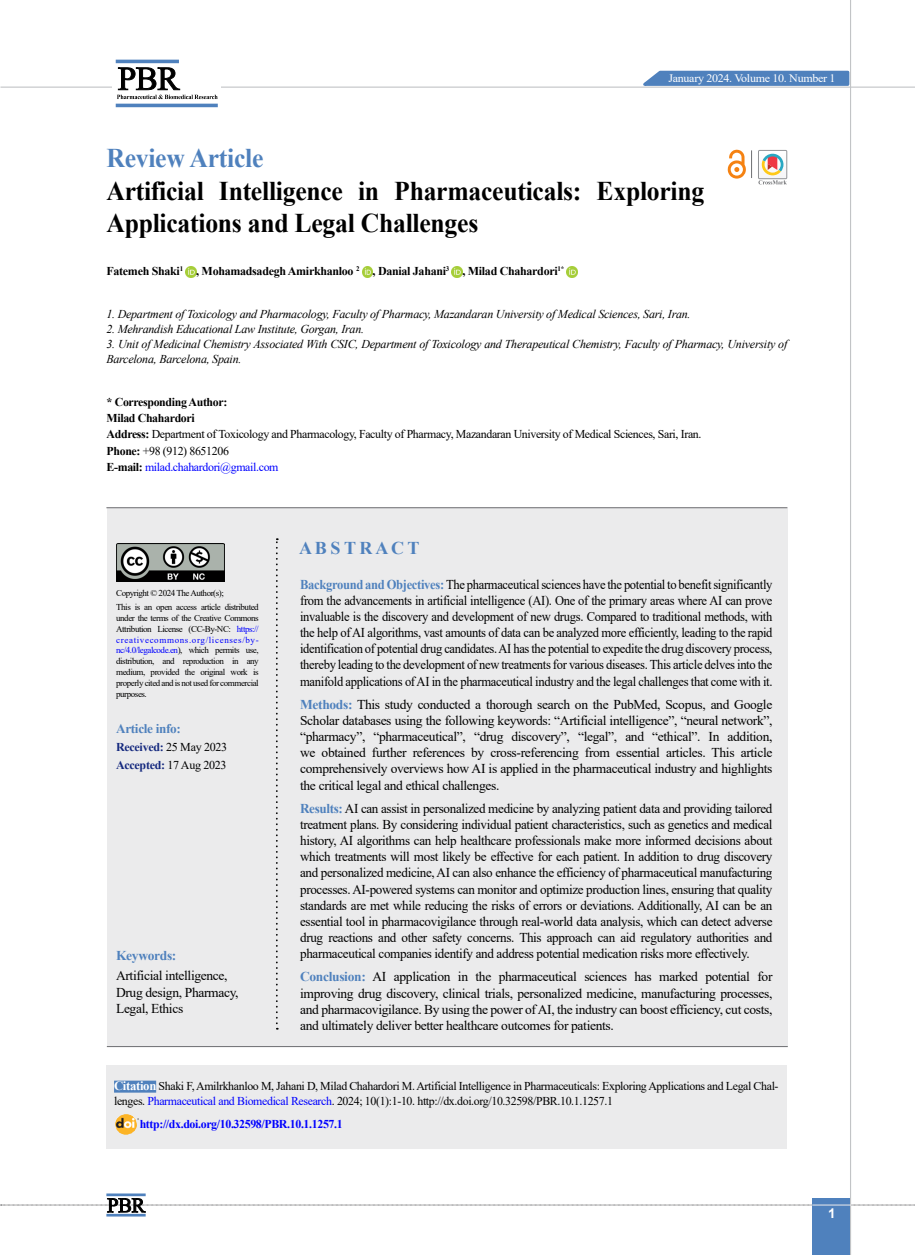
<style>
.page{position:relative;width:915px;height:1255px;background:#fff}
.page>*{position:absolute;margin:0;border:0;box-sizing:border-box;transform-origin:0 0}
.t1{font:700 27px/32.4px "Times New Roman";letter-spacing:-.01em;color:#000;scale:.95 1}
.t2{font:700 27px "Times New Roman";letter-spacing:-.01em;color:#4f81bd;scale:.95 1}
.t3{font:700 18px "Times New Roman";color:#4f81bd}
.t4{font:13.5px/16px "Times New Roman";letter-spacing:-.025em;color:#000;text-align:justify}
.t5{font:13.5px/16px "Times New Roman";letter-spacing:-.025em;color:#000;text-align:justify;scale:.93 1}
.t6{font:700 13.5px "Times New Roman";letter-spacing:-.025em;color:#4f81bd}
.t7{font:700 13.5px "Arial";color:#fff}
.t8{font:700 13.2px "Times New Roman";letter-spacing:-.025em;color:#4f81bd}
.t9{font:12px/16.2px "Times New Roman";letter-spacing:-.03em;color:#000}
.t10{font:italic 12px/15px "Times New Roman";letter-spacing:-.02em;color:#000}
.t11{font:700 12px "Times New Roman";letter-spacing:-.025em;color:#000}
.t12{font:700 12px "Times New Roman";letter-spacing:-.03em;color:#00f}
.t13{font:700 12px/18.3px "Times New Roman";letter-spacing:-.025em;color:#14287e}
.t14{font:11.4px "Times New Roman";letter-spacing:-.025em;color:#fff;scale:1.05 1}
.t15{font:9px/10.8px "Times New Roman";letter-spacing:-.05em;color:#000}
.s1{font-weight:700}
.s2{color:#00f}
.s3{font-weight:400;color:#000}
.s4{font-weight:700;color:#4f81bd}
.s5{font-weight:700;font-size:12.75px;color:#fff}
</style>
<div class="page">
<hr style="left:0;top:87px;width:914px;height:1px;background:#c2c4c6">
<div style="left:812px;top:1198px;width:38px;height:56px;background:#4f81bd"></div>
<hr style="left:849px;top:0;width:1px;height:1254px;background:#c2c4c6">
<svg style="left:635px;top:69px;width:215px;height:18px;background:#749bca"></svg>
<svg style="left:1px;top:1197px;width:914px;height:15px"></svg>
<hr style="left:106px;top:1193px;width:40px;height:3px;background:#4f81bd">
<hr style="left:106px;top:1213px;width:40px;height:3px;background:#4f81bd">
<div style="left:112px;top:56px;width:108px;height:49px;background:linear-gradient(to right,#fff,#fff)"></div>
<hr style="left:116px;top:60px;width:63px;height:3px;background:#4f81bd">
<hr style="left:116px;top:104px;width:102px;height:3px;background:#4f81bd">
<svg style="left:117px;top:67px;width:100px;height:32px"></svg>
<div style="left:107px;top:507px;width:680px;height:539px;background:#ebebec"></div>
<svg style="left:186px;top:266px;width:10px;height:11px"></svg>
<svg style="left:362px;top:266px;width:11px;height:11px"></svg>
<svg style="left:451px;top:266px;width:11px;height:11px"></svg>
<svg style="left:566px;top:266px;width:11px;height:11px"></svg>
<svg style="left:276px;top:538px;width:2px;height:491px"></svg>
<hr style="left:106px;top:507px;width:681px;height:1px;background:#6d6e71">
<hr style="left:107px;top:1046px;width:680px;height:1px;background:#6d6e71">
<img style="left:116px;top:544px;width:108px;height:37px">
<div style="left:106px;top:1065px;width:680px;height:83px;background:#ebebec"></div>
<div style="left:114px;top:1080px;width:42px;height:12px;background:#4f81bd"></div>
<img style="left:115px;top:1114px;width:24px;height:20px">
<svg style="left:751px;top:150px;width:35px;height:34px"></svg>
<svg style="left:727px;top:150px;width:18px;height:28px"></svg>
<p class="t14" style="left:668px;top:70px;width:160px">January 2024. Volume 10. Number 1</p>
<h1 class="t2" style="left:106px;top:139px;width:167px">Review Article</h1>
<h1 class="t1" style="left:106px;top:173px;width:630px">Artificial Intelligence in Pharmaceuticals: Exploring<br>Applications and Legal Challenges</h1>
<p class="t11" style="left:106px;top:262px;width:459px">Fatemeh Shaki<sup>1</sup> , Mohamadsadegh Amirkhanloo <sup>2</sup> , Danial Jahani<sup>3</sup> , Milad Chahardori<sup>1*</sup></p>
<p class="t10" style="left:106px;top:306px;width:585px">1. Department of Toxicology and Pharmacology, Faculty of Pharmacy, Mazandaran University of Medical Sciences, Sari, Iran.</p>
<p class="t10" style="left:106px;top:321px;width:259px">2. Mehrandish Educational Law Institute, Gorgan, Iran.</p>
<p class="t10" style="left:106px;top:336px;width:682px">3. Unit of Medicinal Chemistry Associated With CSIC, Department of Toxicology and Therapeutical Chemistry, Faculty of Pharmacy, University of<br>Barcelona, Barcelona, Spain.</p>
<p class="t9" style="left:107px;top:393px;width:596px"><span class="s1">* Corresponding Author:<br>Milad Chahardori<br>Address:</span> Department of Toxicology and Pharmacology, Faculty of Pharmacy, Mazandaran University of Medical Sciences, Sari, Iran.<br><span class="s1">Phone:</span> +98 (912) 8651206<br><span class="s1">E-mail:</span> <span class="s2">milad.chahardori@gmail.com</span></p>
<p class="t15" style="left:116px;top:585px;width:144px;line-height:14.7px">Copyright © 2024 The Author(s);<br>This is an open access article distributed</p>
<p class="t15" style="left:116px;top:612px;width:144px;text-align:justify">under the terms of the Creative Commons Attribution License (CC-By-NC: <span class="s2">https:// creativecommons.org/licenses/by&shy;nc/4.0/legalcode.en</span>), which permits use, distribution, and reproduction in any medium, provided the original work is properly cited and is not used for commercial purposes.</p>
<p class="t8" style="left:116px;top:718px;width:66px">Article info:</p>
<p class="t13" style="left:116px;top:737px;width:112px">Received: <span class="s3">25 May 2023<br></span>Accepted: <span class="s3">17 Aug 2023</span></p>
<p class="t6" style="left:116px;top:945px;width:62px">Keywords:</p>
<p class="t4" style="left:116px;top:966px;width:124px;line-height:16.5px;text-align:left">Artificial intelligence,<br>Drug design, Pharmacy,<br>Legal, Ethics</p>
<h2 class="t3" style="left:299px;top:535px;width:122px">A B S T R A C T</h2>
<p class="t5" style="left:300px;top:576px;width:509px"><span class="s4">Background and Objectives:</span> The pharmaceutical sciences have the potential to benefit significantly from the advancements in artificial intelligence (AI). One of the primary areas where AI can prove invaluable is the discovery and development of new drugs. Compared to traditional methods, with the help of AI algorithms, vast amounts of data can be analyzed more efficiently, leading to the rapid identification of potential drug candidates. AI has the potential to expedite the drug discovery process, thereby leading to the development of new treatments for various diseases. This article delves into the manifold applications of AI in the pharmaceutical industry and the legal challenges that come with it.</p>
<p class="t4" style="left:300px;top:696px;width:473px"><span class="s4">Methods:</span> This study conducted a thorough search on the PubMed, Scopus, and Google Scholar databases using the following keywords: “Artificial intelligence”, “neural network”, “pharmacy”, “pharmaceutical”, “drug discovery”, “legal”, and “ethical”. In addition, we obtained further references by cross-referencing from essential articles. This article comprehensively overviews how AI is applied in the pharmaceutical industry and highlights the critical legal and ethical challenges.</p>
<p class="t4" style="left:300px;top:800px;width:473px"><span class="s4">Results:</span> AI can assist in personalized medicine by analyzing patient data and providing tailored treatment plans. By considering individual patient characteristics, such as genetics and medical history, AI algorithms can help healthcare professionals make more informed decisions about which treatments will most likely be effective for each patient. In addition to drug discovery and personalized medicine, AI can also enhance the efficiency of pharmaceutical manufacturing processes. AI-powered systems can monitor and optimize production lines, ensuring that quality standards are met while reducing the risks of errors or deviations. Additionally, AI can be an essential tool in pharmacovigilance through real-world data analysis, which can detect adverse drug reactions and other safety concerns. This approach can aid regulatory authorities and pharmaceutical companies identify and address potential medication risks more effectively.</p>
<p class="t4" style="left:300px;top:968px;width:473px"><span class="s4">Conclusion:</span> AI application in the pharmaceutical sciences has marked potential for improving drug discovery, clinical trials, personalized medicine, manufacturing processes, and pharmacovigilance. By using the power of AI, the industry can boost efficiency, cut costs, and ultimately deliver better healthcare outcomes for patients.</p>
<p class="t9" style="left:114px;top:1077px;width:665px;line-height:15px"><span class="s5">Citation</span> Shaki F, Amilrkhanloo M, Jahani D, Milad Chahardori M. Artificial Intelligence in Pharmaceuticals: Exploring Applications and Legal Chal&shy;lenges. <span class="s2">Pharmaceutical and Biomedical Research</span>. 2024; 10(1):1-10. http://dx.doi.org/10.32598/PBR.10.1.1257.1</p>
<p class="t12" style="left:140px;top:1115px;width:204px">http://dx.doi.org/10.32598/PBR.10.1.1257.1</p>
<p class="t7" style="left:827px;top:1203px;width:9px">1</p>
</div>
